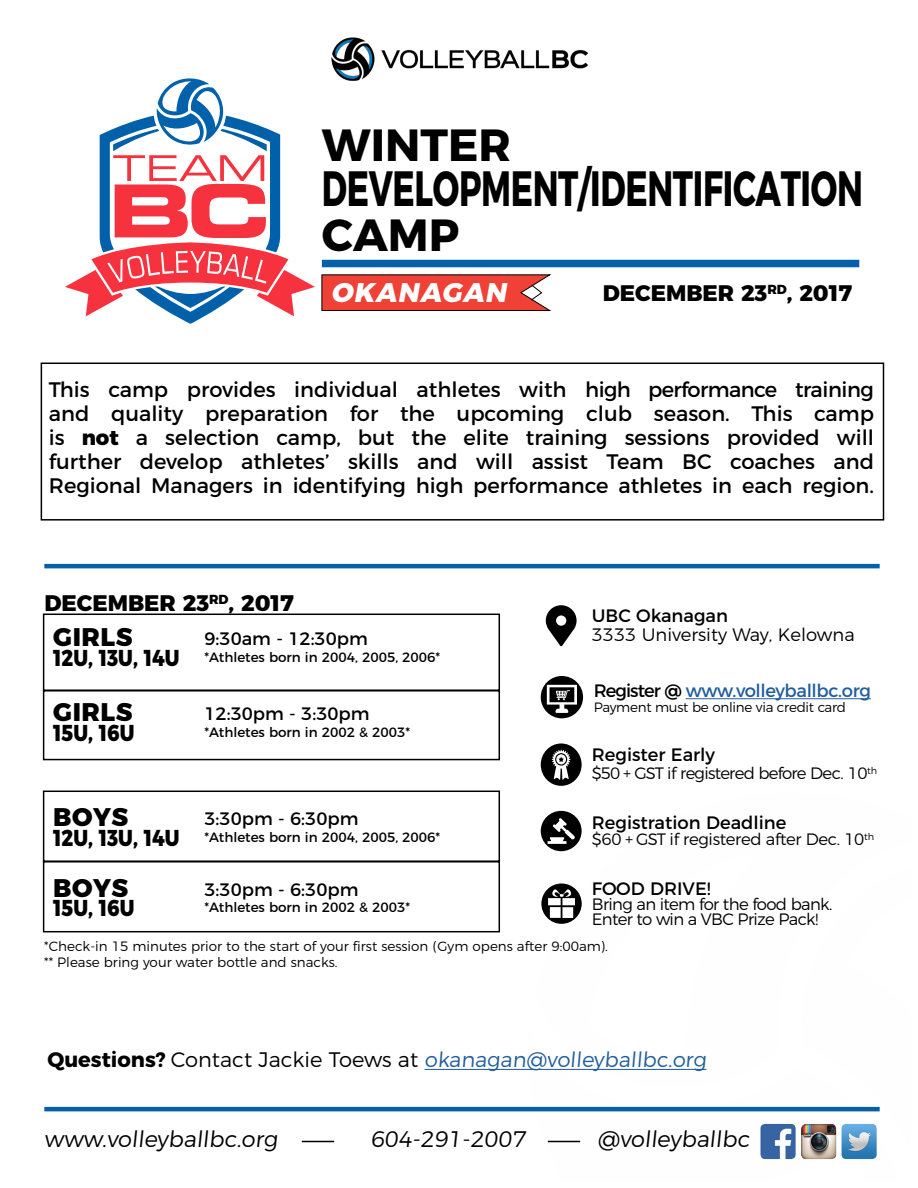
<style>
.page{position:relative;width:918px;height:1188px;background:#fff}
.page>*{position:absolute;margin:0;border:0;box-sizing:border-box;transform-origin:0 0}
.t1{font:700 49.5px "Montserrat";letter-spacing:-.01em;color:#000;scale:.67 1}
.t2{font:700 45px "Montserrat";color:#000}
.t3{font:italic 800 27px "Montserrat";color:#fff}
.t4{font:800 25.5px "Montserrat";letter-spacing:.02em;color:#000}
.t5{font:800 22.95px "Montserrat";color:#000;scale:.85 1}
.t6{font:300 22.5px "Montserrat";color:#000}
.t7{font:800 22.5px "Montserrat";color:#000}
.t8{font:21px/24px "Montserrat";color:#000;text-align:justify}
.t9{font:300 21px "Montserrat";color:#215e9e}
.t10{font:18px "Montserrat";color:#000}
.t11{font:18px "Montserrat";letter-spacing:-.02em;color:#215e9e}
.t12{font:300 18px "Montserrat";color:#000}
.t13{font:300 16.5px/15px "Montserrat";letter-spacing:-.04em;color:#000}
.t14{font:300 16.5px "Montserrat";letter-spacing:-.02em;color:#000}
.t15{font:300 13.5px/16.2px "Montserrat";color:#000}
.t16{font:13.5px "Montserrat";color:#000}
.t17{font:300 13.5px "Montserrat";letter-spacing:-.02em;color:#000}
.s1{font-weight:800}
.s2{color:#000}
.s3{font-weight:700;color:#000}
</style>
<div class="page">
<img style="left:331px;top:37px;width:258px;height:39px">
<hr style="left:302px;top:1141px;width:32px;height:1px;background:#000">
<div style="left:322px;top:260px;width:537px;height:7px;background:#0460a9"></div>
<svg style="left:65px;top:76px;width:486px;height:248px"></svg>
<svg style="left:546px;top:605px;width:31px;height:41px"></svg>
<svg style="left:541px;top:743px;width:41px;height:43px"></svg>
<div style="left:43px;top:614px;width:457px;height:77px;border:2px solid #000"></div>
<div style="left:43px;top:690px;width:457px;height:70px;border:2px solid #000"></div>
<div style="left:43px;top:791px;width:457px;height:71px;border:2px solid #000"></div>
<div style="left:43px;top:861px;width:457px;height:71px;border:2px solid #000"></div>
<hr style="left:44px;top:1107px;width:836px;height:4px;background:#0460a9">
<svg style="left:541px;top:811px;width:339px;height:349px"></svg>
<div style="left:41px;top:363px;width:843px;height:158px;border:2px solid #000"></div>
<hr style="left:425px;top:1069px;width:281px;height:1px;background:#215e9e">
<hr style="left:44px;top:564px;width:836px;height:4px;background:#0460a9">
<svg style="left:541px;top:676px;width:42px;height:42px"></svg>
<hr style="left:686px;top:698px;width:185px;height:1px;background:#215e9e">
<h2 class="t2" style="left:322px;top:108px;width:191px">WINTER</h2>
<h1 class="t1" style="left:322px;top:148px;width:809px">DEVELOPMENT/IDENTIFICATION</h1>
<h2 class="t2" style="left:322px;top:198px;width:139px">CAMP</h2>
<p class="t3" style="left:331px;top:270px;width:184px">OKANAGAN</p>
<p class="t7" style="left:603px;top:274px;width:251px">DECEMBER 23<sup>RD</sup>, 2017</p>
<p class="t8" style="left:49px;top:376px;width:827px">This camp provides individual athletes with high performance training and quality preparation for the upcoming club season. This camp is <span class="s1">not</span> a selection camp, but the elite training sessions provided will further develop athletes’ skills and will assist Team BC coaches and Regional Managers in identifying high performance athletes in each region.</p>
<p class="t7" style="left:44px;top:585px;width:251px">DECEMBER 23<sup>RD</sup>, 2017</p>
<p class="t4" style="left:53px;top:616px;width:81px">GIRLS</p>
<p class="t5" style="left:53px;top:639px;width:150px">12U, 13U, 14U</p>
<p class="t4" style="left:53px;top:691px;width:81px">GIRLS</p>
<p class="t5" style="left:53px;top:714px;width:97px">15U, 16U</p>
<p class="t10" style="left:205px;top:624px;width:165px">9:30am - 12:30pm</p>
<p class="t16" style="left:205px;top:646px;width:237px">*Athletes born in 2004, 2005, 2006*</p>
<p class="t10" style="left:205px;top:699px;width:167px">12:30pm - 3:30pm</p>
<p class="t16" style="left:205px;top:721px;width:207px">*Athletes born in 2002 &amp; 2003*</p>
<p class="t10" style="left:592px;top:601px;width:138px">UBC Okanagan</p>
<p class="t12" style="left:592px;top:621px;width:264px">3333 University Way, Kelowna</p>
<p class="t11" style="left:594px;top:676px;width:279px"><span class="s2">Register @</span> www.volleyballbc.org</p>
<p class="t17" style="left:594px;top:697px;width:254px">Payment must be online via credit card</p>
<p class="t10" style="left:592px;top:741px;width:125px">Register Early</p>
<p class="t13" style="left:592px;top:765px;width:287px">$50 + GST if registered before Dec. 10<sup>th</sup></p>
<p class="t10" style="left:592px;top:808px;width:196px">Registration Deadline</p>
<p class="t14" style="left:592px;top:827px;width:284px">$60 + GST if registered after Dec. 10<sup>th</sup></p>
<p class="t10" style="left:592px;top:874px;width:120px">FOOD DRIVE!</p>
<p class="t13" style="left:592px;top:895px;width:242px">Bring an item for the food bank.<br>Enter to win a VBC Prize Pack!</p>
<p class="t15" style="left:44px;top:937px;width:565px">*Check-in 15 minutes prior to the start of your first session (Gym opens after 9:00am). ** Please bring your water bottle and snacks.</p>
<p class="t4" style="left:53px;top:796px;width:76px">BOYS</p>
<p class="t5" style="left:53px;top:819px;width:150px">12U, 13U, 14U</p>
<p class="t10" style="left:205px;top:804px;width:155px">3:30pm - 6:30pm</p>
<p class="t16" style="left:205px;top:826px;width:237px">*Athletes born in 2004, 2005, 2006*</p>
<p class="t4" style="left:53px;top:867px;width:76px">BOYS</p>
<p class="t5" style="left:53px;top:889px;width:97px">15U, 16U</p>
<p class="t10" style="left:205px;top:875px;width:155px">3:30pm - 6:30pm</p>
<p class="t16" style="left:205px;top:896px;width:207px">*Athletes born in 2002 &amp; 2003*</p>
<p class="t9" style="left:47px;top:1043px;width:663px"><span class="s3">Questions?</span> <span class="s2">Contact Jackie Toews at</span> okanagan@volleyballbc.org</p>
<p class="t6" style="left:44px;top:1121px;width:238px">www.volleyballbc.org</p>
<p class="t6" style="left:370px;top:1121px;width:160px">604-291-2007</p>
<p class="t6" style="left:598px;top:1121px;width:157px">@volleyballbc</p>
</div>
